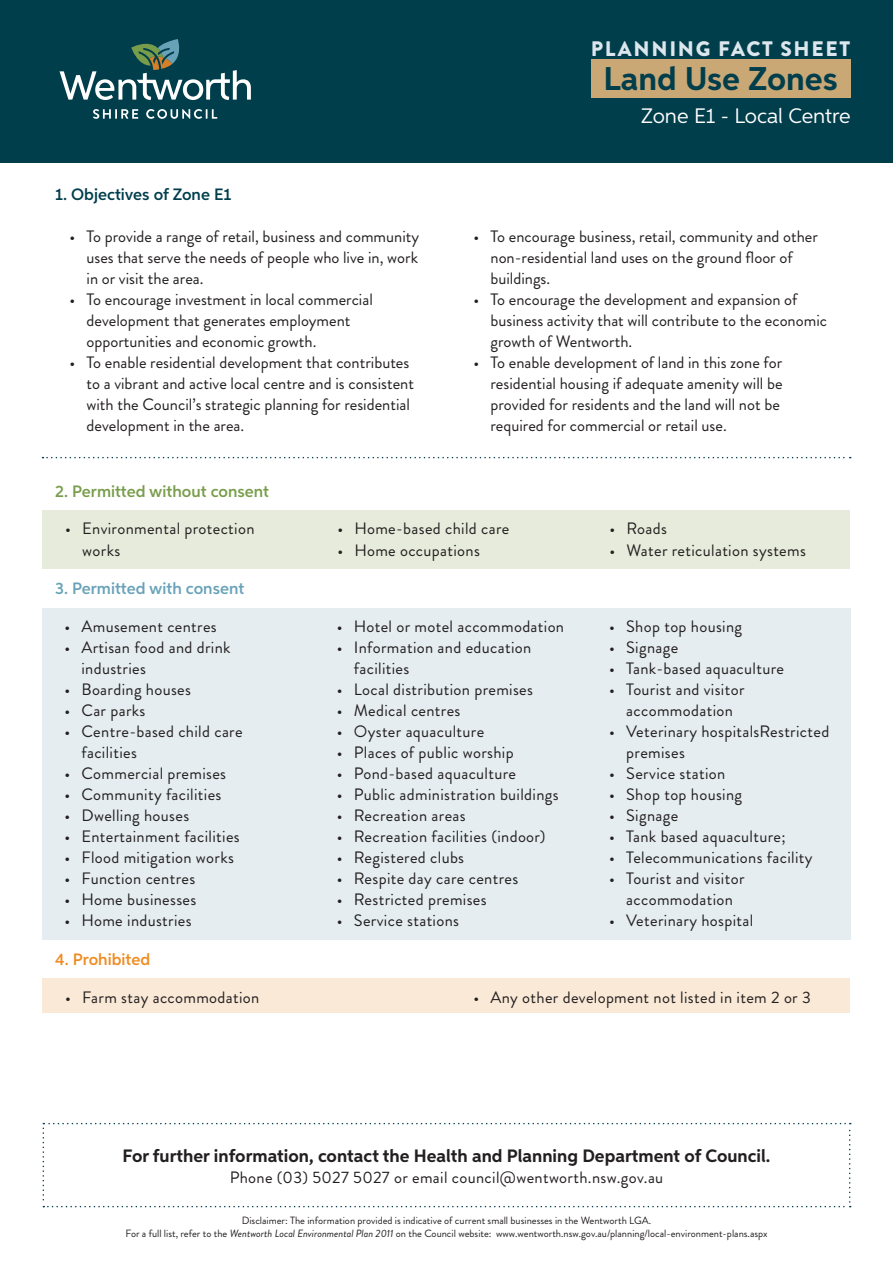
<style>
.page{position:relative;width:893px;height:1263px;background:#fff}
.page>*{position:absolute;margin:0;border:0;box-sizing:border-box;transform-origin:0 0}
.t1{font:700 33px "Aspira";color:#013e4c}
.t2{font:21px "Aspira";color:#fff}
.t3{font:900 21px "Brandon Grotesque";letter-spacing:.08em;color:#dce7ed}
.t4{font:700 18px "Aspira";color:#231f20}
.t5{font:16.5px/21px "Brandon Grotesque";letter-spacing:.02em;color:#231f20}
.t6{font:16.5px/21px "Brandon Grotesque";color:#231f20}
.t7{font:600 16.5px "Aspira";color:#789d4a}
.t8{font:600 16.5px "Aspira";color:#68a2b8}
.t9{font:600 16.5px "Aspira";color:#013e4c}
.t10{font:600 16.5px "Aspira";color:#f08b21}
.t11{font:10.5px/13.5px "Brandon Grotesque";color:#231f20;text-align:center}
.s1{font-style:italic}
</style>
<div class="page">
<div style="left:0;top:0;width:893px;height:162px;background:#013e4c"></div>
<svg style="left:60px;top:39px;width:191px;height:61px"></svg>
<svg style="left:93px;top:109px;width:45px;height:10px"></svg>
<svg style="left:146px;top:109px;width:71px;height:10px"></svg>
<div style="left:591px;top:60px;width:259px;height:38px;background:#caa876"></div>
<div style="left:43px;top:978px;width:807px;height:34px;background:#f9e9d6"></div>
<div style="left:43px;top:510px;width:807px;height:59px;background:#e6ebdb"></div>
<div style="left:42px;top:608px;width:808px;height:331px;background:#e5edf1"></div>
<svg style="left:42px;top:457px;width:809px;height:1px"></svg>
<svg style="left:43px;top:1123px;width:808px;height:84px"></svg>
<p class="t3" style="left:591px;top:34px;width:261px">PLANNING FACT SHEET</p>
<p class="t9" style="left:55px;top:184px;width:178px">1. Objectives of Zone E1</p>
<p class="t5" style="left:87px;top:226px;width:334px;text-align:justify;text-indent:-17px">• To provide a range of retail, business and community uses that serve the needs of people who live in, work in or visit the area.</p>
<p class="t6" style="left:87px;top:289px;width:288px;text-indent:-17px">• To encourage investment in local commercial development that generates employment opportunities and economic growth.</p>
<p class="t6" style="left:87px;top:352px;width:329px;text-indent:-17px">• To enable residential development that contributes to a vibrant and active local centre and is consistent with the Council’s strategic planning for residential development in the area.</p>
<p class="t7" style="left:55px;top:481px;width:215px">2. Permitted without consent</p>
<h1 class="t1" style="left:603px;top:58px;width:236px">Land Use Zones</h1>
<p class="t2" style="left:641px;top:103px;width:211px">Zone E1 - Local Centre</p>
<p class="t6" style="left:490px;top:226px;width:329px;text-indent:-17px">• To encourage business, retail, community and other non-residential land uses on the ground floor of buildings.</p>
<p class="t6" style="left:490px;top:289px;width:338px;text-indent:-17px">• To encourage the development and expansion of business activity that will contribute to the economic growth of Wentworth.</p>
<p class="t6" style="left:490px;top:352px;width:294px;text-indent:-17px">• To enable development of land in this zone for residential housing if adequate amenity will be provided for residents and the land will not be required for commercial or retail use.</p>
<p class="t5" style="left:82px;top:518px;width:174px;text-indent:-17px">• Environmental protection works</p>
<p class="t5" style="left:337px;top:518px;width:173px">• Home-based child care</p>
<p class="t5" style="left:337px;top:540px;width:144px">• Home occupations</p>
<p class="t8" style="left:55px;top:579px;width:190px">3. Permitted with consent</p>
<p class="t5" style="left:64px;top:616px;width:154px">• Amusement centres</p>
<p class="t5" style="left:82px;top:637px;width:151px;text-indent:-17px">• Artisan food and drink industries</p>
<p class="t5" style="left:64px;top:679px;width:128px">• Boarding houses</p>
<p class="t5" style="left:64px;top:700px;width:82px">• Car parks</p>
<p class="t5" style="left:82px;top:721px;width:163px;text-indent:-17px">• Centre-based child care facilities</p>
<p class="t5" style="left:64px;top:763px;width:163px">• Commercial premises</p>
<p class="t5" style="left:64px;top:784px;width:158px">• Community facilities</p>
<p class="t5" style="left:64px;top:805px;width:126px">• Dwelling houses</p>
<p class="t5" style="left:64px;top:826px;width:177px">• Entertainment facilities</p>
<p class="t5" style="left:64px;top:847px;width:171px">• Flood mitigation works</p>
<p class="t5" style="left:64px;top:868px;width:132px">• Function centres</p>
<p class="t5" style="left:64px;top:889px;width:133px">• Home businesses</p>
<p class="t5" style="left:64px;top:910px;width:129px">• Home industries</p>
<p class="t10" style="left:55px;top:949px;width:96px">4. Prohibited</p>
<p class="t5" style="left:337px;top:616px;width:229px">• Hotel or motel accommodation</p>
<p class="t5" style="left:354px;top:637px;width:179px;text-indent:-17px">• Information and education facilities</p>
<p class="t5" style="left:337px;top:679px;width:198px">• Local distribution premises</p>
<p class="t5" style="left:337px;top:700px;width:125px">• Medical centres</p>
<p class="t5" style="left:337px;top:721px;width:149px">• Oyster aquaculture</p>
<p class="t5" style="left:337px;top:742px;width:178px">• Places of public worship</p>
<p class="t5" style="left:337px;top:763px;width:181px">• Pond-based aquaculture</p>
<p class="t5" style="left:337px;top:784px;width:223px">• Public administration buildings</p>
<p class="t5" style="left:337px;top:805px;width:130px">• Recreation areas</p>
<p class="t5" style="left:337px;top:826px;width:210px">• Recreation facilities (indoor)</p>
<p class="t5" style="left:337px;top:847px;width:129px">• Registered clubs</p>
<p class="t5" style="left:337px;top:868px;width:183px">• Respite day care centres</p>
<p class="t5" style="left:337px;top:889px;width:151px">• Restricted premises</p>
<p class="t5" style="left:337px;top:910px;width:124px">• Service stations</p>
<p class="t5" style="left:610px;top:518px;width:59px">• Roads</p>
<p class="t5" style="left:610px;top:540px;width:198px">• Water reticulation systems</p>
<p class="t5" style="left:609px;top:616px;width:134px">• Shop top housing</p>
<p class="t5" style="left:609px;top:637px;width:70px">• Signage</p>
<p class="t5" style="left:609px;top:658px;width:176px">• Tank-based aquaculture</p>
<p class="t5" style="left:609px;top:679px;width:137px;text-align:center">• Tourist and visitor accommodation</p>
<p class="t5" style="left:626px;top:721px;width:205px;text-indent:-17px">• Veterinary hospitalsRestricted premises</p>
<p class="t5" style="left:609px;top:763px;width:118px">• Service station</p>
<p class="t5" style="left:609px;top:784px;width:134px">• Shop top housing</p>
<p class="t5" style="left:609px;top:805px;width:70px">• Signage</p>
<p class="t5" style="left:609px;top:826px;width:178px">• Tank based aquaculture;</p>
<p class="t5" style="left:609px;top:847px;width:205px">• Telecommunications facility</p>
<p class="t5" style="left:609px;top:868px;width:137px;text-align:center">• Tourist and visitor accommodation</p>
<p class="t5" style="left:609px;top:910px;width:145px">• Veterinary hospital</p>
<p class="t5" style="left:65px;top:987px;width:196px">• Farm stay accommodation</p>
<p class="t5" style="left:473px;top:987px;width:339px">• Any other development not listed in item 2 or 3</p>
<p class="t4" style="left:123px;top:1144px;width:649px">For further information, contact the Health and Planning Department of Council.</p>
<p class="t5" style="left:230px;top:1167px;width:435px">Phone (03) 5027 5027 or email council@wentworth.nsw.gov.au</p>
<p class="t11" style="left:125px;top:1214px;width:644px">Disclaimer: The information provided is indicative of current small businesses in the Wentworth LGA.<br>For a full list, refer to the <span class="s1">Wentworth Local Environmental Plan 2011</span> on the Council website: www.wentworth.nsw.gov.au/planning/local-environment-plans.aspx</p>
</div>
